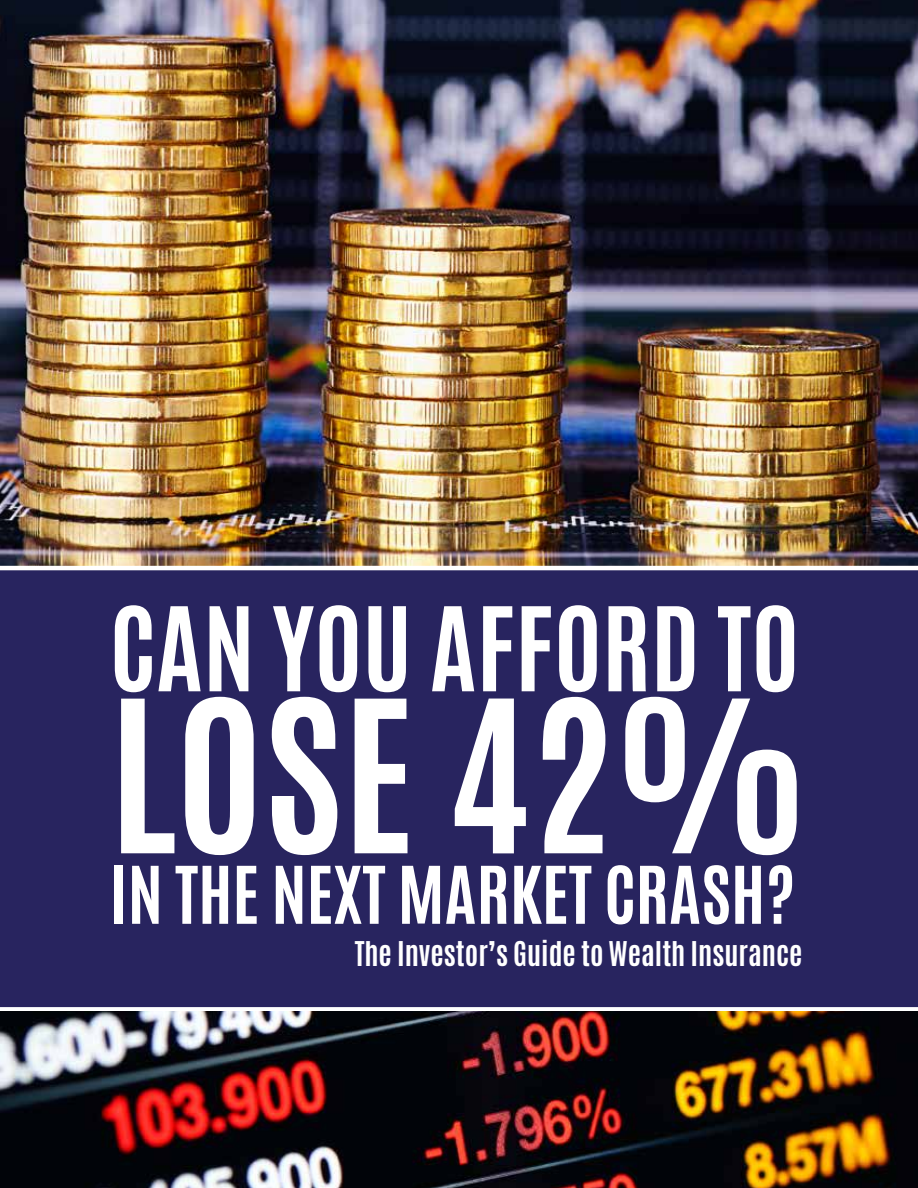
<style>
.page{position:relative;width:918px;height:1188px;background:#fff}
.page>*{position:absolute;margin:0;border:0;box-sizing:border-box;transform-origin:0 0}
.t1{font:700 180px "Antonio";color:#fff}
.t2{font:700 99px "Antonio";color:#fff}
.t3{font:700 67.5px "Antonio";color:#fff}
.t4{font:700 28.5px "Antonio";color:#fff}
</style>
<div class="page">
<img style="left:0;top:0;width:918px;height:566px">
<div style="left:0;top:570px;width:918px;height:442px;background:#28245f"></div>
<img style="left:0;top:1012px;width:918px;height:176px">
<h2 class="t2" style="left:110px;top:574px;width:692px">CAN YOU AFFORD TO</h2>
<h1 class="t1" style="left:110px;top:640px;width:700px">LOSE 42%</h1>
<h3 class="t3" style="left:110px;top:844px;width:687px">IN THE NEXT MARKET CRASH?</h3>
<p class="t4" style="left:355px;top:933px;width:449px">The Investor’s Guide to Wealth Insurance</p>
</div>
